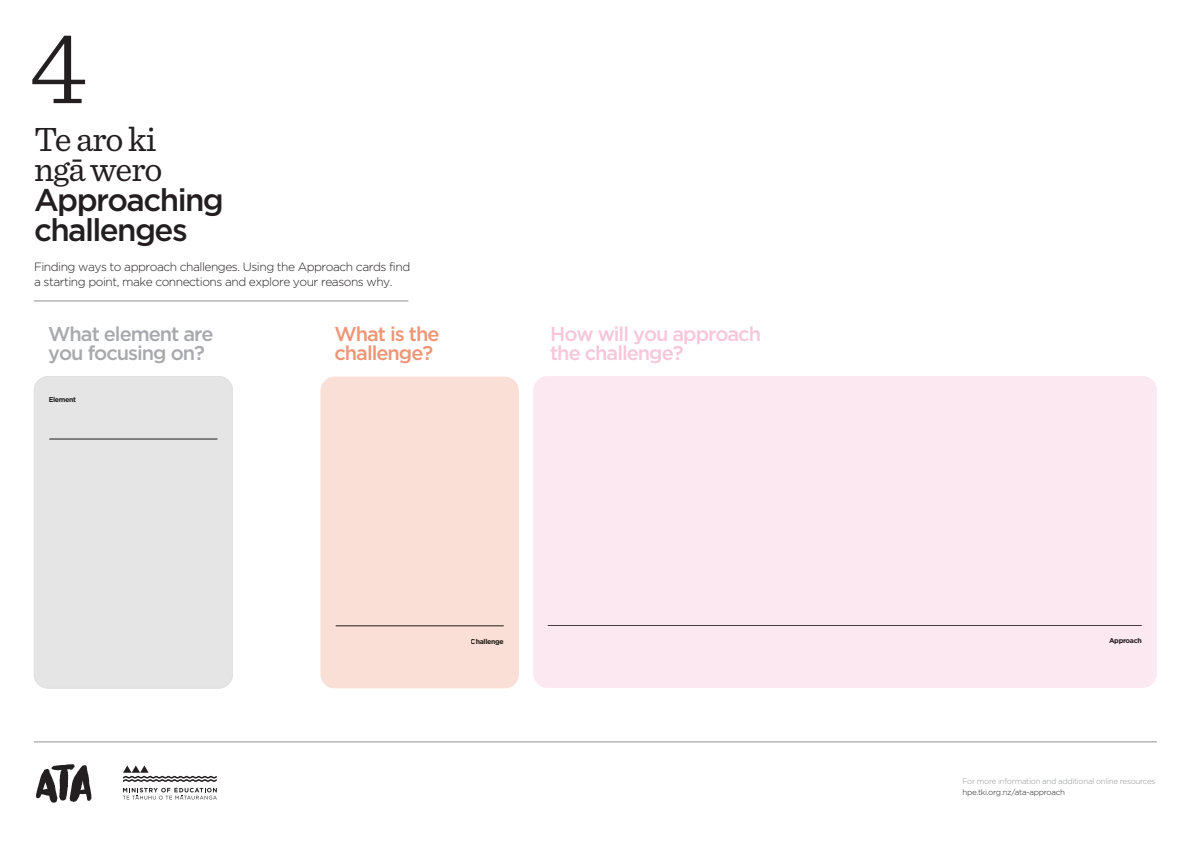
<style>
.page{position:relative;width:1191px;height:842px;background:#fff}
.page>*{position:absolute;margin:0;border:0;box-sizing:border-box;transform-origin:0 0}
.t1{font:300 106.5px "Sentinel";color:#231f20}
.t2{font:35.3px/30.1px "Sentinel";letter-spacing:-.03em;color:#231f20}
.t3{font:500 31.4px/30.1px "Gotham Fixed";letter-spacing:-.05em;color:#231f20}
.t4{font:500 20px/19px "Gotham Fixed";letter-spacing:-.05em;color:#f8c6db}
.t5{font:500 20px/19px "Gotham Fixed";letter-spacing:-.05em;color:#a8a9ad}
.t6{font:500 20px/19px "Gotham Fixed";letter-spacing:-.05em;color:#ef9576}
.t7{font:300 12px/15px "Gotham Fixed";letter-spacing:-.04em;color:#231f20}
.t8{font:300 8px/11px "Gotham Fixed";letter-spacing:-.035em;color:#939598}
.t9{font:700 7px "Gotham Fixed";letter-spacing:-.05em;color:#231f20}
.s1{color:#231f20}
</style>
<div class="page">
<svg style="left:123px;top:788px;width:94px;height:11px"></svg>
<svg style="left:123px;top:765px;width:94px;height:17px"></svg>
<div style="left:320px;top:377px;width:199px;height:311px;background:#fadfd6;border-radius:14px"></div>
<hr style="left:336px;top:626px;width:168px;height:1px;background:#231f20">
<div style="left:533px;top:376px;width:624px;height:312px;background:#fce8f0;border-radius:14px"></div>
<hr style="left:548px;top:625px;width:593px;height:1px;background:#231f20">
<hr style="left:34px;top:301px;width:374px;height:1px;background:#231f20">
<hr style="left:34px;top:742px;width:1123px;height:1px;background:#231f20">
<svg style="left:36px;top:764px;width:55px;height:39px"></svg>
<div style="left:34px;top:376px;width:199px;height:312px;background:#e5e5e6;border-radius:14px"></div>
<div style="left:34px;top:376px;width:199px;height:312px;border:1px solid #939598;border-radius:14px"></div>
<hr style="left:49px;top:439px;width:168px;height:1px;background:#231f20">
<p class="t1" style="left:30px;top:-12px;width:59px">4</p>
<p class="t2" style="left:34px;top:122px;width:130px">Te aro ki ngā wero</p>
<p class="t3" style="left:34px;top:184px;width:191px">Approaching challenges</p>
<p class="t7" style="left:34px;top:259px;width:378px">Finding ways to approach challenges. Using the Approach cards find a starting point, make connections and explore your reasons why.</p>
<p class="t5" style="left:48px;top:324px;width:167px">What element are you focusing on?</p>
<p class="t9" style="left:49px;top:395px;width:29px">Element</p>
<p class="t6" style="left:334px;top:324px;width:107px">What is the challenge?</p>
<p class="t4" style="left:550px;top:324px;width:212px">How will you approach the challenge?</p>
<p class="t9" style="left:471px;top:637px;width:34px">Challenge</p>
<p class="t9" style="left:1109px;top:637px;width:34px">Approach</p>
<p class="t8" style="left:962px;top:776px;width:195px">For more information and additional online resources <span class="s1">hpe.tki.org.nz/ata-approach</span></p>
</div>
